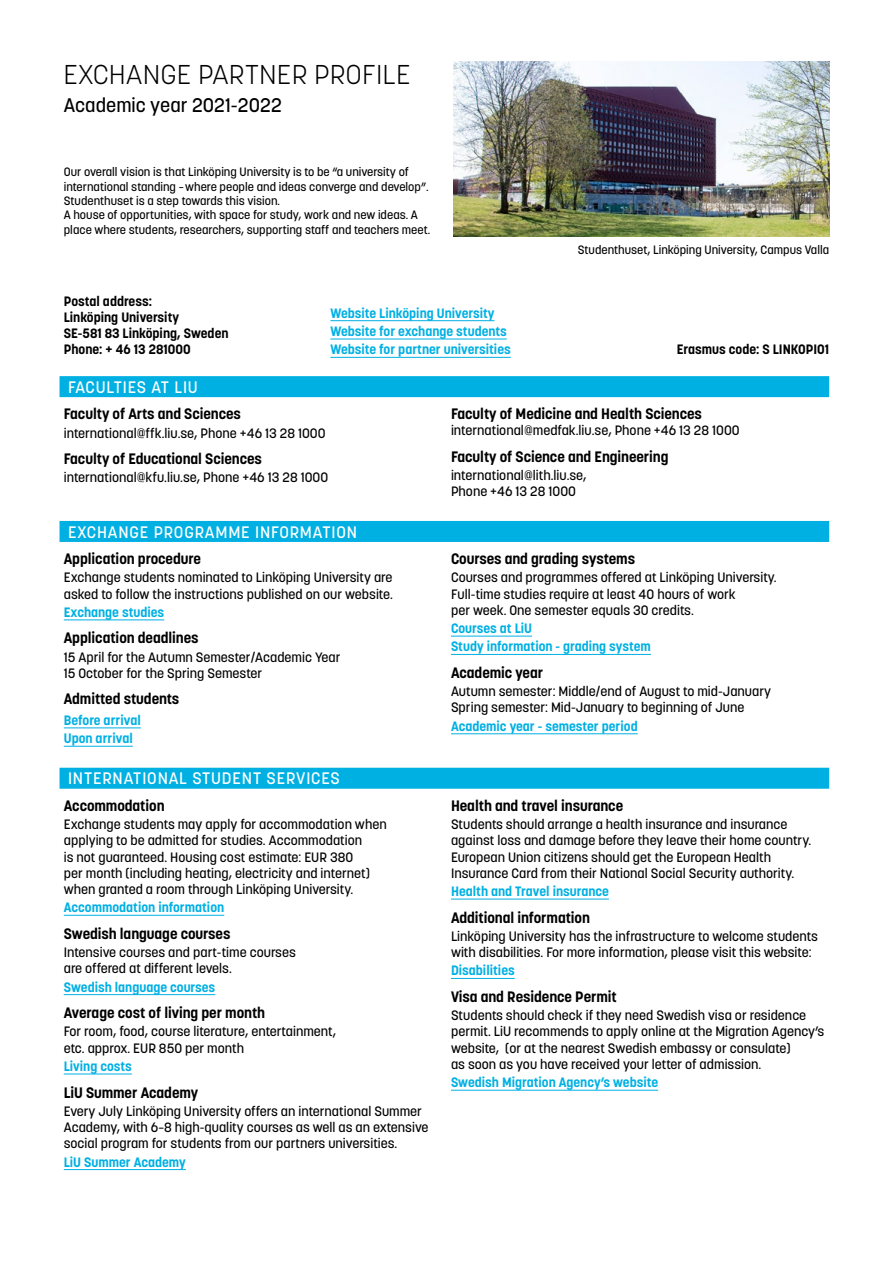
<style>
.page{position:relative;width:893px;height:1263px;background:#fff}
.page>*{position:absolute;margin:0;border:0;box-sizing:border-box;transform-origin:0 0}
.t1{font:300 27px "Korolev Li U";letter-spacing:.025em;color:#000}
.t2{font:500 19.5px "Korolev Li U";color:#000}
.t3{font:500 16.5px "Korolev Li U";letter-spacing:.05em;color:#fff}
.t4{font:700 15px "Korolev Li U";letter-spacing:-.005em;color:#000}
.t5{font:500 13.5px/16.2px "Korolev Li U";color:#000}
.t6{font:700 13.5px/18.3px "Korolev Li U";color:#00b0e3}
.t7{font:700 13.5px/16.2px "Korolev Li U";color:#000}
.t8{font:500 12px/14.4px "Korolev Li U";color:#000}
</style>
<div class="page">
<div style="left:60px;top:376px;width:769px;height:21px;background:#00b0e3"></div>
<div style="left:60px;top:521px;width:769px;height:21px;background:#00b0e3"></div>
<hr style="left:64px;top:619px;width:100px;height:1px;background:#00b0e3">
<hr style="left:64px;top:727px;width:77px;height:1px;background:#00b0e3">
<hr style="left:64px;top:746px;width:69px;height:1px;background:#00b0e3">
<hr style="left:451px;top:636px;width:81px;height:1px;background:#00b0e3">
<hr style="left:451px;top:654px;width:200px;height:1px;background:#00b0e3">
<hr style="left:451px;top:733px;width:187px;height:1px;background:#00b0e3">
<div style="left:60px;top:768px;width:769px;height:21px;background:#00b0e3"></div>
<hr style="left:64px;top:915px;width:160px;height:1px;background:#00b0e3">
<hr style="left:64px;top:994px;width:151px;height:1px;background:#00b0e3">
<hr style="left:64px;top:1073px;width:68px;height:1px;background:#00b0e3">
<hr style="left:64px;top:1169px;width:122px;height:1px;background:#00b0e3">
<hr style="left:451px;top:899px;width:158px;height:1px;background:#00b0e3">
<hr style="left:451px;top:978px;width:64px;height:1px;background:#00b0e3">
<hr style="left:451px;top:1090px;width:207px;height:1px;background:#00b0e3">
<hr style="left:330px;top:320px;width:164px;height:1px;background:#00b0e3">
<hr style="left:330px;top:339px;width:177px;height:1px;background:#00b0e3">
<hr style="left:330px;top:357px;width:181px;height:1px;background:#00b0e3">
<img style="left:454px;top:62px;width:375px;height:174px">
<h1 class="t1" style="left:64px;top:56px;width:348px">EXCHANGE PARTNER PROFILE</h1>
<h2 class="t2" style="left:64px;top:92px;width:220px">Academic year 2021-2022</h2>
<p class="t8" style="left:64px;top:165px;width:368px">Our overall vision is that Linköping University is to be “a university of international standing – where people and ideas converge and develop”.<br>Studenthuset is a step towards this vision.<br>A house of opportunities, with space for study, work and new ideas. A place where students, researchers, supporting staff and teachers meet.</p>
<p class="t7" style="left:64px;top:293px;width:166px">Postal address:<br>Linköping University<br>SE-581 83 Linköping, Sweden<br>Phone: + 46 13 281000</p>
<p class="t6" style="left:330px;top:303px;width:182px">Website Linköping University<br>Website for exchange students<br>Website for partner universities</p>
<p class="t8" style="left:578px;top:242px;width:253px">Studenthuset, Linköping University, Campus Valla</p>
<p class="t7" style="left:677px;top:341px;width:154px">Erasmus code: S LINKOPI01</p>
<p class="t3" style="left:68px;top:376px;width:131px">FACULTIES AT LIU</p>
<p class="t4" style="left:64px;top:404px;width:179px">Faculty of Arts and Sciences</p>
<p class="t5" style="left:64px;top:424px;width:263px">international@ffk.liu.se, Phone +46 13 28 1000</p>
<p class="t4" style="left:64px;top:449px;width:200px">Faculty of Educational Sciences</p>
<p class="t5" style="left:64px;top:469px;width:266px">international@kfu.liu.se, Phone +46 13 28 1000</p>
<p class="t3" style="left:68px;top:521px;width:291px">EXCHANGE PROGRAMME INFORMATION</p>
<p class="t4" style="left:64px;top:549px;width:139px">Application procedure</p>
<p class="t5" style="left:64px;top:569px;width:331px">Exchange students nominated to Linköping University are asked to follow the instructions published on our website.</p>
<p class="t6" style="left:64px;top:603px;width:102px">Exchange studies</p>
<p class="t4" style="left:64px;top:628px;width:136px">Application deadlines</p>
<p class="t5" style="left:64px;top:649px;width:278px">15 April for the Autumn Semester/Academic Year<br>15 October for the Spring Semester</p>
<p class="t4" style="left:64px;top:689px;width:117px">Admitted students</p>
<p class="t6" style="left:64px;top:711px;width:79px">Before arrival<br>Upon arrival</p>
<p class="t3" style="left:68px;top:767px;width:273px">INTERNATIONAL STUDENT SERVICES</p>
<p class="t4" style="left:64px;top:795px;width:102px">Accommodation</p>
<p class="t5" style="left:64px;top:816px;width:324px">Exchange students may apply for accommodation when applying to be admitted for studies. Accommodation<br>is not guaranteed. Housing cost estimate: EUR 380<br>per month (including heating, electricity and internet) when granted a room through Linköping University.</p>
<p class="t6" style="left:64px;top:898px;width:162px">Accommodation information</p>
<p class="t4" style="left:64px;top:923px;width:168px">Swedish language courses</p>
<p class="t5" style="left:64px;top:944px;width:234px">Intensive courses and part-time courses are offered at different levels.</p>
<p class="t6" style="left:64px;top:977px;width:153px">Swedish language courses</p>
<p class="t4" style="left:64px;top:1003px;width:203px">Average cost of living per month</p>
<p class="t5" style="left:64px;top:1023px;width:274px">For room, food, course literature, entertainment, etc. approx. EUR 850 per month</p>
<p class="t6" style="left:64px;top:1057px;width:70px">Living costs</p>
<p class="t4" style="left:64px;top:1082px;width:136px">LiU Summer Academy</p>
<p class="t5" style="left:64px;top:1103px;width:366px">Every July Linköping University offers an international Summer<br>Academy, with 6–8 high-quality courses as well as an extensive social program for students from our partners universities.</p>
<p class="t6" style="left:64px;top:1152px;width:124px">LiU Summer Academy</p>
<p class="t4" style="left:451px;top:404px;width:252px">Faculty of Medicine and Health Sciences</p>
<p class="t5" style="left:451px;top:422px;width:290px">international@medfak.liu.se, Phone +46 13 28 1000</p>
<p class="t4" style="left:451px;top:447px;width:219px">Faculty of Science and Engineering</p>
<p class="t5" style="left:451px;top:467px;width:137px">international@lith.liu.se,<br>Phone +46 13 28 1000</p>
<p class="t4" style="left:451px;top:549px;width:186px">Courses and grading systems</p>
<p class="t5" style="left:451px;top:569px;width:327px">Courses and programmes offered at Linköping University.<br>Full-time studies require at least 40 hours of work<br>per week. One semester equals 30 credits.</p>
<p class="t6" style="left:451px;top:619px;width:201px">Courses at LiU<br>Study information - grading system</p>
<p class="t4" style="left:451px;top:663px;width:94px">Academic year</p>
<p class="t5" style="left:451px;top:683px;width:322px">Autumn semester: Middle/end of August to mid-January<br>Spring semester: Mid-January to beginning of June</p>
<p class="t6" style="left:451px;top:717px;width:188px">Academic year - semester period</p>
<p class="t4" style="left:451px;top:795px;width:174px">Health and travel insurance</p>
<p class="t5" style="left:451px;top:816px;width:362px">Students should arrange a health insurance and insurance against loss and damage before they leave their home country.<br>European Union citizens should get the European Health Insurance Card from their National Social Security authority.</p>
<p class="t6" style="left:451px;top:882px;width:159px">Health and Travel insurance</p>
<p class="t4" style="left:451px;top:907px;width:141px">Additional information</p>
<p class="t5" style="left:451px;top:928px;width:368px">Linköping University has the infrastructure to welcome students with disabilities. For more information, please visit this website:</p>
<p class="t6" style="left:451px;top:961px;width:65px">Disabilities</p>
<p class="t4" style="left:451px;top:986px;width:167px">Visa and Residence Permit</p>
<p class="t5" style="left:451px;top:1007px;width:375px">Students should check if they need Swedish visa or residence permit. LiU recommends to apply online at the Migration Agency’s website, (or at the nearest Swedish embassy or consulate)<br>as soon as you have received your letter of admission.</p>
<p class="t6" style="left:451px;top:1073px;width:209px">Swedish Migration Agency’s website</p>
</div>
